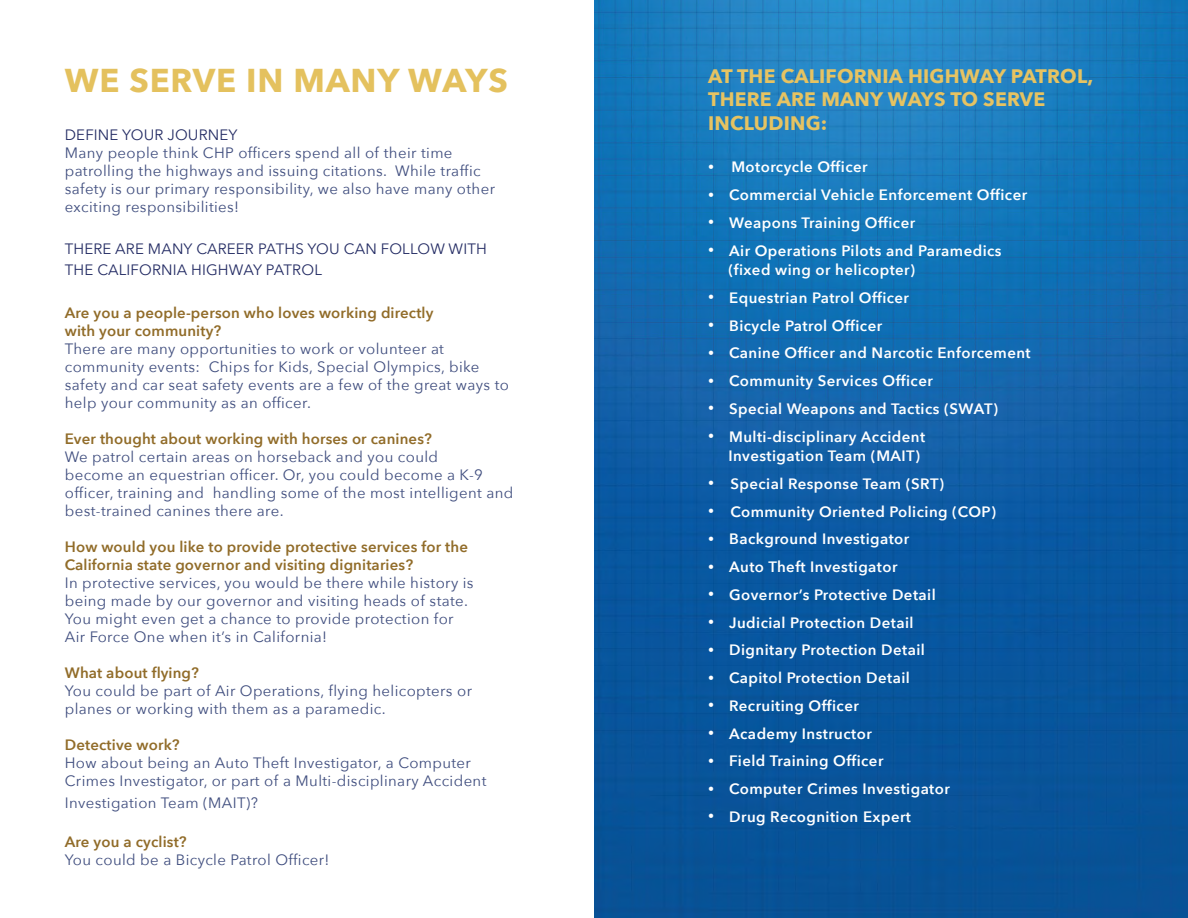
<style>
.page{position:relative;width:1188px;height:918px;background:#fff}
.page>*{position:absolute;margin:0;border:0;box-sizing:border-box;transform-origin:0 0}
.t1{font:700 33px "Avenir Next";letter-spacing:.025em;color:#e4c15e}
.t2{font:700 19.5px/23.4px "Avenir Next";letter-spacing:.01em;color:#e6c362}
.t3{font:15px/18px "Avenir Next";letter-spacing:.025em;color:#3f4d7e}
.Bulleted_list{font:600 15px/19.5px "Avenir Next";letter-spacing:.03em;color:#fff}
.t4{font:600 15px/18px "Avenir Next";letter-spacing:.01em;color:#916c29}
.Main_header__sm{font:15px/21px "Avenir Next";letter-spacing:.01em;color:#242c64}
.s1{font-size:12px}
</style>
<div class="page">
<img style="left:594px;top:0;width:594px;height:918px">
<p class="t1" style="left:65px;top:52px;width:445px">WE SERVE IN MANY WAYS</p>
<p class="Main_header__sm" style="left:65px;top:123px;width:174px">DEFINE YOUR JOURNEY</p>
<p class="t3" style="left:65px;top:143px;width:432px">Many people think CHP officers spend all of their time patrolling the highways and issuing citations. While traffic safety is our primary responsibility, we also have many other exciting responsibilities!</p>
<p class="Main_header__sm" style="left:65px;top:237px;width:424px">THERE ARE MANY CAREER PATHS YOU CAN FOLLOW WITH<br>THE CALIFORNIA HIGHWAY PATROL</p>
<p class="t4" style="left:65px;top:303px;width:370px">Are you a people-person who loves working directly with your community?</p>
<p class="t3" style="left:65px;top:339px;width:446px">There are many opportunities to work or volunteer at community events: Chips for Kids, Special Olympics, bike safety and car seat safety events are a few of the great ways to help your community as an officer.</p>
<p class="t4" style="left:65px;top:429px;width:369px">Ever thought about working with horses or canines?</p>
<p class="t3" style="left:65px;top:447px;width:450px">We patrol certain areas on horseback and you could<br>become an equestrian officer. Or, you could become a K-9 officer, training and handling some of the most intelligent and best-trained canines there are.</p>
<p class="t4" style="left:65px;top:537px;width:405px">How would you like to provide protective services for the<br>California state governor and visiting dignitaries?</p>
<p class="t3" style="left:65px;top:573px;width:410px">In protective services, you would be there while history is being made by our governor and visiting heads of state.<br>You might even get a chance to provide protection for Air Force One when it’s in California!</p>
<p class="t4" style="left:65px;top:663px;width:136px">What about flying?</p>
<p class="t3" style="left:65px;top:681px;width:409px">You could be part of Air Operations, flying helicopters or planes or working with them as a paramedic.</p>
<p class="t4" style="left:65px;top:735px;width:116px">Detective work?</p>
<p class="t3" style="left:65px;top:753px;width:423px">How about being an Auto Theft Investigator, a Computer<br>Crimes Investigator, or part of a Multi-disciplinary Accident</p>
<p class="t3" style="left:65px;top:793px;width:195px">Investigation Team (MAIT)?</p>
<p class="t4" style="left:65px;top:833px;width:123px">Are you a cyclist?</p>
<p class="t3" style="left:65px;top:850px;width:266px">You could be a Bicycle Patrol Officer!</p>
<p class="t2" style="left:708px;top:64px;width:387px">AT THE CALIFORNIA HIGHWAY PATROL,<br>THERE ARE MANY WAYS TO SERVE<br>INCLUDING:</p>
<p class="Bulleted_list" style="left:708px;top:157px;width:161px"><span class="s1">•</span> Motorcycle Officer</p>
<p class="Bulleted_list" style="left:708px;top:185px;width:321px"><span class="s1">•</span> Commercial Vehicle Enforcement Officer</p>
<p class="Bulleted_list" style="left:708px;top:213px;width:209px"><span class="s1">•</span> Weapons Training Officer</p>
<p class="Bulleted_list" style="left:728px;top:240px;width:275px;text-indent:-20px"><span class="s1">•</span> Air Operations Pilots and Paramedics (fixed wing or helicopter)</p>
<p class="Bulleted_list" style="left:708px;top:288px;width:202px"><span class="s1">•</span> Equestrian Patrol Officer</p>
<p class="Bulleted_list" style="left:708px;top:315px;width:176px"><span class="s1">•</span> Bicycle Patrol Officer</p>
<p class="Bulleted_list" style="left:708px;top:343px;width:324px"><span class="s1">•</span> Canine Officer and Narcotic Enforcement</p>
<p class="Bulleted_list" style="left:708px;top:371px;width:226px"><span class="s1">•</span> Community Services Officer</p>
<p class="Bulleted_list" style="left:708px;top:399px;width:291px"><span class="s1">•</span> Special Weapons and Tactics (SWAT)</p>
<p class="Bulleted_list" style="left:728px;top:426px;width:198px;text-indent:-20px"><span class="s1">•</span> Multi-disciplinary Accident<br>Investigation Team (MAIT)</p>
<p class="Bulleted_list" style="left:708px;top:474px;width:237px"><span class="s1">•</span> Special Response Team (SRT)</p>
<p class="Bulleted_list" style="left:708px;top:501px;width:289px"><span class="s1">•</span> Community Oriented Policing (COP)</p>
<p class="Bulleted_list" style="left:708px;top:529px;width:203px"><span class="s1">•</span> Background Investigator</p>
<p class="Bulleted_list" style="left:708px;top:557px;width:191px"><span class="s1">•</span> Auto Theft Investigator</p>
<p class="Bulleted_list" style="left:708px;top:585px;width:229px"><span class="s1">•</span> Governor’s Protective Detail</p>
<p class="Bulleted_list" style="left:708px;top:612px;width:207px"><span class="s1">•</span> Judicial Protection Detail</p>
<p class="Bulleted_list" style="left:708px;top:640px;width:218px"><span class="s1">•</span> Dignitary Protection Detail</p>
<p class="Bulleted_list" style="left:708px;top:668px;width:203px"><span class="s1">•</span> Capitol Protection Detail</p>
<p class="Bulleted_list" style="left:708px;top:696px;width:152px"><span class="s1">•</span> Recruiting Officer</p>
<p class="Bulleted_list" style="left:708px;top:723px;width:165px"><span class="s1">•</span> Academy Instructor</p>
<p class="Bulleted_list" style="left:708px;top:751px;width:177px"><span class="s1">•</span> Field Training Officer</p>
<p class="Bulleted_list" style="left:708px;top:779px;width:243px"><span class="s1">•</span> Computer Crimes Investigator</p>
<p class="Bulleted_list" style="left:708px;top:807px;width:204px"><span class="s1">•</span> Drug Recognition Expert</p>
</div>
